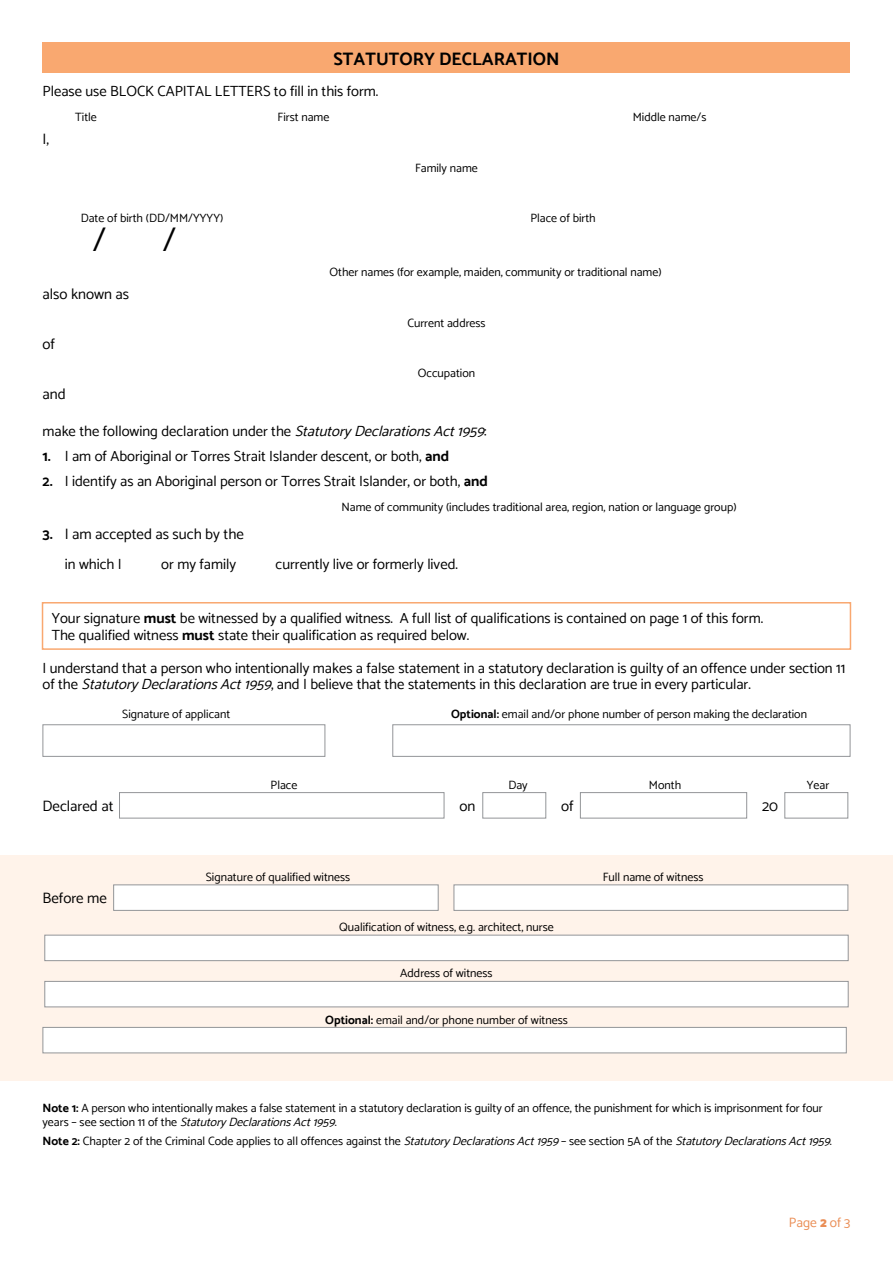
<style>
.page{position:relative;width:893px;height:1263px;background:#fff}
.page>*{position:absolute;margin:0;border:0;box-sizing:border-box;transform-origin:0 0}
.t1{font:33px "Catamaran";color:#000}
.t2{font:700 18px "Catamaran";color:#000}
.t3{font:15px "Catamaran";color:#000}
.t4{font:14.7px/16.5px "Catamaran";color:#000}
.t5{font:13.5px "Catamaran";color:#ea8e56}
.t6{font:12px/14.4px "Catamaran";color:#000}
.s1{font-style:italic}
.s2{font-weight:700}
.s3{font-weight:900}
</style>
<div class="page">
<div style="left:0;top:855px;width:893px;height:225px;background:#fff3ea"></div>
<div style="left:43px;top:43px;width:807px;height:30px;background:#f9a870"></div>
<div style="left:42px;top:602px;width:809px;height:48px;border:2px solid #f9a870"></div>
<div style="left:43px;top:724px;width:282px;height:33px;background:#fff;border:1px solid #939598"></div>
<div style="left:392px;top:724px;width:458px;height:33px;background:#fff;border:1px solid #939598"></div>
<div style="left:119px;top:792px;width:325px;height:26px;background:#fff;border:1px solid #939598"></div>
<div style="left:482px;top:792px;width:64px;height:26px;background:#fff;border:1px solid #939598"></div>
<div style="left:580px;top:792px;width:167px;height:26px;background:#fff;border:1px solid #939598"></div>
<div style="left:784px;top:792px;width:64px;height:26px;background:#fff;border:1px solid #939598"></div>
<div style="left:113px;top:884px;width:326px;height:27px;background:#fff;border:1px solid #939598"></div>
<div style="left:454px;top:884px;width:394px;height:27px;background:#fff;border:1px solid #939598"></div>
<div style="left:44px;top:935px;width:805px;height:26px;background:#fff;border:1px solid #939598"></div>
<div style="left:44px;top:981px;width:805px;height:26px;background:#fff;border:1px solid #939598"></div>
<div style="left:43px;top:1027px;width:804px;height:26px;background:#fff;border:1px solid #939598"></div>
<h2 class="t2" style="left:333px;top:48px;width:228px">STATUTORY DECLARATION</h2>
<p class="t4" style="left:43px;top:83px;width:337px">Please use BLOCK CAPITAL LETTERS to fill in this form.</p>
<p class="t6" style="left:75px;top:110px;width:23px">Title</p>
<p class="t6" style="left:278px;top:110px;width:53px">First name</p>
<p class="t6" style="left:633px;top:110px;width:75px">Middle name/s</p>
<p class="t3" style="left:43px;top:130px;width:8px">I,</p>
<p class="t6" style="left:415px;top:160px;width:64px">Family name</p>
<p class="t6" style="left:81px;top:210px;width:144px">Date of birth (DD/MM/YYYY)</p>
<p class="t6" style="left:530px;top:210px;width:67px">Place of birth</p>
<h1 class="t1" style="left:93px;top:221px;width:15px">/</h1>
<h1 class="t1" style="left:163px;top:221px;width:15px">/</h1>
<p class="t6" style="left:330px;top:265px;width:333px">Other names (for example, maiden, community or traditional name)</p>
<p class="t3" style="left:43px;top:285px;width:88px">also known as</p>
<p class="t6" style="left:407px;top:315px;width:80px">Current address</p>
<p class="t3" style="left:43px;top:335px;width:14px">of</p>
<p class="t6" style="left:418px;top:365px;width:59px">Occupation</p>
<p class="t3" style="left:43px;top:385px;width:25px">and</p>
<p class="t4" style="left:43px;top:422px;width:449px">make the following declaration under the <span class="s1">StatutoryDeclarationsAct1959</span>:</p>
<p class="t4" style="left:43px;top:447px;width:408px"><span class="s2">1.</span> I am of Aboriginal or Torres Strait Islander descent, or both, <span class="s2">and</span></p>
<p class="t4" style="left:43px;top:472px;width:447px"><span class="s2">2.</span> I identify as an Aboriginal person or Torres Strait Islander, or both, <span class="s2">and</span></p>
<p class="t6" style="left:342px;top:499px;width:396px">Name of community (includes traditional area, region, nation or language group)</p>
<p class="t3" style="left:43px;top:525px;width:203px"><span class="s2">3.</span> I am accepted as such by the</p>
<p class="t4" style="left:65px;top:555px;width:58px">in which I</p>
<p class="t4" style="left:161px;top:555px;width:76px">or my family</p>
<p class="t4" style="left:276px;top:555px;width:184px">currently live or formerly lived.</p>
<p class="t4" style="left:52px;top:610px;width:713px">Your signature <span class="s2">must</span> be witnessed by a qualified witness. A full list of qualifications is contained on page 1 of this form.<br>The qualified witness <span class="s2">must</span> state their qualification as required below.</p>
<p class="t4" style="left:43px;top:659px;width:804px">I understand that a person who intentionally makes a false statement in a statutory declaration is guilty of an offence under section 11 of the <span class="s1">StatutoryDeclarationsAct1959</span>, and I believe that the statements in this declaration are true in every particular.</p>
<p class="t6" style="left:122px;top:707px;width:109px">Signature of applicant</p>
<p class="t6" style="left:451px;top:707px;width:358px"><span class="s2">Optional:</span> email and/or phone number of person making the declaration</p>
<p class="t6" style="left:271px;top:777px;width:28px">Place</p>
<p class="t6" style="left:508px;top:777px;width:21px">Day</p>
<p class="t6" style="left:649px;top:777px;width:34px">Month</p>
<p class="t6" style="left:807px;top:777px;width:24px">Year</p>
<p class="t3" style="left:43px;top:797px;width:73px">Declared at</p>
<p class="t3" style="left:459px;top:797px;width:17px">on</p>
<p class="t3" style="left:561px;top:797px;width:14px">of</p>
<p class="t3" style="left:762px;top:797px;width:18px">20</p>
<p class="t3" style="left:43px;top:889px;width:66px">Before me</p>
<p class="t6" style="left:206px;top:870px;width:146px">Signature of qualified witness</p>
<p class="t6" style="left:603px;top:870px;width:102px">Full name of witness</p>
<p class="t6" style="left:339px;top:920px;width:216px">Qualification of witness, e.g. architect, nurse</p>
<p class="t6" style="left:400px;top:966px;width:94px">Address of witness</p>
<p class="t6" style="left:325px;top:1012px;width:244px"><span class="s2">Optional:</span> email and/or phone number of witness</p>
<p class="t6" style="left:43px;top:1100px;width:782px"><span class="s2">Note 1:</span> A person who intentionally makes a false statement in a statutory declaration is guilty of an offence, the punishment for which is imprisonment for four y e a r s – s e e s e c t i o n 1 1 o f t h e <span class="s1">StatutoryDeclarationsAct1959</span>.</p>
<p class="t6" style="left:43px;top:1133px;width:794px"><span class="s2">Note 2:</span> Chapter 2 of the Criminal Code applies to all offences against the <span class="s1">StatutoryDeclarationsAct1959</span>– see section 5A of the <span class="s1">StatutoryDeclarationsAct1959</span>.</p>
<p class="t5" style="left:789px;top:1214px;width:63px">Page <span class="s3">2</span> of 3</p>
</div>
